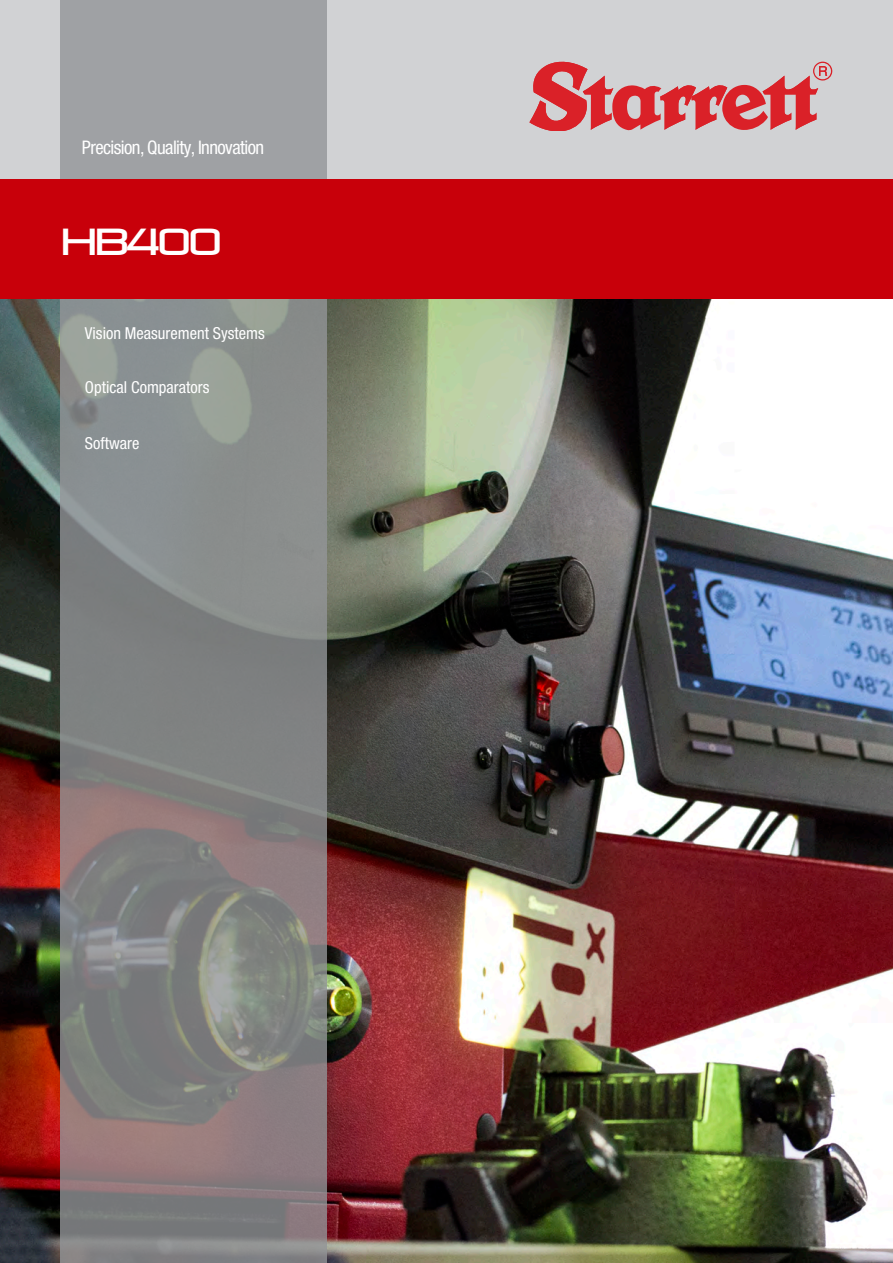
<style>
.page{position:relative;width:893px;height:1263px;background:#fff}
.page>*{position:absolute;margin:0;border:0;box-sizing:border-box;transform-origin:0 0}
.t1{font:37.5px "Pirulen";letter-spacing:-.07em;color:#fff}
.t2{font:condensed 18.75px "Helvetica Neue LT Pro";letter-spacing:-.03em;color:#fff}
.t3{font:condensed 16.5px "Helvetica Neue LT Pro";color:#fff}
</style>
<div class="page">
<img style="left:0;top:299px;width:893px;height:964px">
<div style="left:0;top:0;width:893px;height:179px;background:#d1d2d4"></div>
<svg style="left:60px;top:0;width:267px;height:1263px"></svg>
<div style="left:0;top:179px;width:893px;height:120px;background:#c8000a"></div>
<svg style="left:529px;top:61px;width:303px;height:69px"></svg>
<p class="t2" style="left:82px;top:136px;width:184px">Precision, Quality, Innovation</p>
<p class="t1" style="left:61px;top:219px;width:163px">HB400</p>
<p class="t3" style="left:85px;top:324px;width:181px">Vision Measurement Systems</p>
<p class="t3" style="left:85px;top:377px;width:126px">Optical Comparators</p>
<p class="t3" style="left:85px;top:433px;width:56px">Software</p>
</div>
